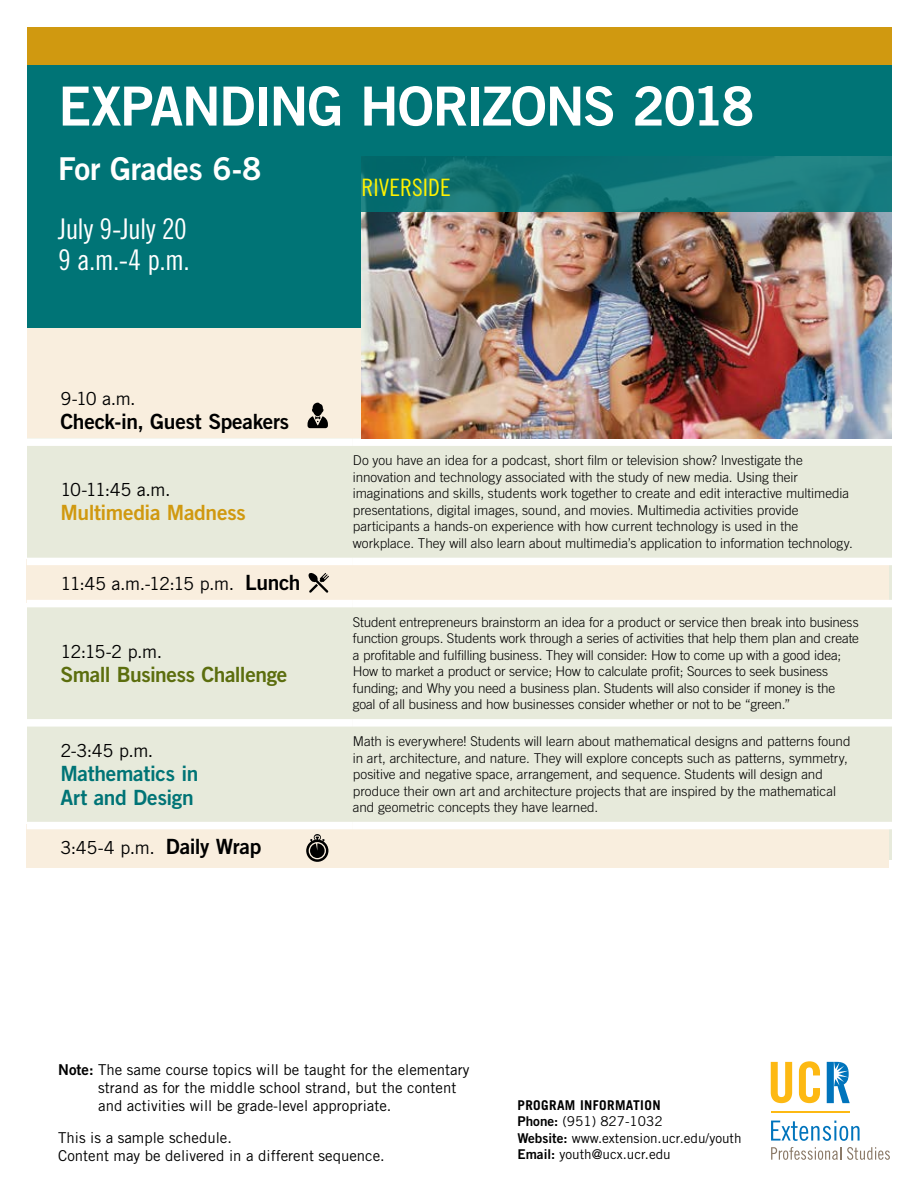
<style>
.page{position:relative;width:918px;height:1188px;background:#fff}
.page>*{position:absolute;margin:0;border:0;box-sizing:border-box;transform-origin:0 0}
.t1{font:54px "Trade Gothic LT Std Bd 2";letter-spacing:-.03em;color:#fff}
.t2{font:31.5px "Trade Gothic LT Std Bd 2";letter-spacing:-.01em;color:#fff}
.t3{font:28.5px/31.5px "Trade Gothic LT Std Cn 18";letter-spacing:-.015em;color:#fff}
.t4{font:24px "Trade Gothic LT Std Cn 18";color:#fff200}
.t5{font:21px/24px "Trade Gothic LT Std Bd 2";letter-spacing:-.015em;color:#007476}
.t6{font:21px "Trade Gothic LT Std Bd 2";letter-spacing:-.01em;color:#000}
.t7{font:21px "Trade Gothic LT Std Bd 2";letter-spacing:-.02em;color:#5c6e0e}
.t8{font:21px "Trade Gothic LT Std Bd 2";letter-spacing:-.02em;color:#d09910}
.t9{font:18px "Trade Gothic LT Std";letter-spacing:-.06em;color:#000}
.t10{font:15px/18px "Trade Gothic LT Std";color:#000}
.t11{font:300 13.5px/16.5px "Trade Gothic LT Std";letter-spacing:-.005em;color:#000}
.t12{font:13.5px/16.5px "Trade Gothic LT Std";color:#000}
.s1{font-family:"Trade Gothic LT Std Bd 2";font-size:21px}
.s2{font-family:"Trade Gothic LT Std Bd 2"}
.s3{font-weight:700}
</style>
<div class="page">
<div style="left:27px;top:295px;width:864px;height:564px;background:#e7eadb"></div>
<div style="left:27px;top:315px;width:864px;height:123px;background:#f9eede"></div>
<div style="left:27px;top:560px;width:862px;height:43px;background:#f9eede"></div>
<div style="left:27px;top:825px;width:862px;height:43px;background:#f9eede"></div>
<svg style="left:308px;top:573px;width:21px;height:20px"></svg>
<svg style="left:308px;top:403px;width:20px;height:25px"></svg>
<div style="left:27px;top:438px;width:326px;height:8px;background:#fff"></div>
<div style="left:353px;top:438px;width:540px;height:8px;background:#fff"></div>
<div style="left:27px;top:558px;width:326px;height:7px;background:#fff"></div>
<div style="left:353px;top:558px;width:540px;height:7px;background:#fff"></div>
<div style="left:27px;top:600px;width:326px;height:7px;background:#fff"></div>
<div style="left:353px;top:600px;width:540px;height:7px;background:#fff"></div>
<div style="left:27px;top:719px;width:326px;height:8px;background:#fff"></div>
<div style="left:353px;top:719px;width:540px;height:8px;background:#fff"></div>
<div style="left:27px;top:822px;width:326px;height:7px;background:#fff"></div>
<div style="left:353px;top:822px;width:540px;height:7px;background:#fff"></div>
<div style="left:27px;top:54px;width:864px;height:274px;background:#007476"></div>
<div style="left:27px;top:27px;width:864px;height:37px;background:#d09910"></div>
<img style="left:362px;top:212px;width:529px;height:226px">
<svg style="left:361px;top:156px;width:530px;height:56px"></svg>
<svg style="left:306px;top:834px;width:22px;height:28px"></svg>
<svg style="left:771px;top:1121px;width:89px;height:20px"></svg>
<svg style="left:771px;top:1147px;width:70px;height:13px"></svg>
<svg style="left:847px;top:1147px;width:43px;height:13px"></svg>
<hr style="left:771px;top:1111px;width:79px;height:1px;background:#fdb913">
<svg style="left:771px;top:1062px;width:21px;height:41px"></svg>
<svg style="left:799px;top:1061px;width:21px;height:42px"></svg>
<svg style="left:827px;top:1062px;width:23px;height:41px"></svg>
<h1 class="t1" style="left:58px;top:73px;width:698px">EXPANDING HORIZONS 2018</h1>
<h2 class="t2" style="left:58px;top:150px;width:205px">For Grades 6-8</h2>
<h3 class="t3" style="left:58px;top:213px;width:133px">July 9-July 20<br>9 a.m.-4 p.m.</h3>
<h3 class="t4" style="left:362px;top:173px;width:91px">RIVERSIDE</h3>
<h3 class="t9" style="left:60px;top:387px;width:77px">9-10 a.m.</h3>
<h3 class="t6" style="left:60px;top:408px;width:230px">Check-in, Guest Speakers</h3>
<h3 class="t9" style="left:60px;top:479px;width:112px">10-11:45 a.m.</h3>
<h3 class="t8" style="left:60px;top:500px;width:187px">Multimedia Madness</h3>
<h3 class="t9" style="left:60px;top:573px;width:242px">11:45 a.m.-12:15 p.m. <span class="s1">Lunch</span></h3>
<h3 class="t9" style="left:60px;top:640px;width:103px">12:15-2 p.m.</h3>
<h3 class="t7" style="left:60px;top:661px;width:228px">Small Business Challenge</h3>
<h3 class="t9" style="left:60px;top:739px;width:94px">2-3:45 p.m.</h3>
<h3 class="t5" style="left:60px;top:761px;width:139px">Mathematics in<br>Art and Design</h3>
<h3 class="t9" style="left:60px;top:837px;width:202px">3:45-4 p.m. <span class="s1">Daily Wrap</span></h3>
<p class="t11" style="left:353px;top:452px;width:501px">Do you have an idea for a podcast, short film or television show? Investigate the innovation and technology associated with the study of new media. Using their imaginations and skills, students work together to create and edit interactive multimedia presentations, digital images, sound, and movies. Multimedia activities provide participants a hands-on experience with how current technology is used in the workplace. They will also learn about multimedia’s application to information technology.</p>
<p class="t11" style="left:353px;top:614px;width:508px">Student entrepreneurs brainstorm an idea for a product or service then break into business function groups. Students work through a series of activities that help them plan and create a profitable and fulfilling business. They will consider: How to come up with a good idea; How to market a product or service; How to calculate profit; Sources to seek business funding; and Why you need a business plan. Students will also consider if money is the goal of all business and how businesses consider whether or not to be “green.”</p>
<p class="t11" style="left:353px;top:733px;width:499px">Math is everywhere! Students will learn about mathematical designs and patterns found in art, architecture, and nature. They will explore concepts such as patterns, symmetry, positive and negative space, arrangement, and sequence. Students will design and produce their own art and architecture projects that are inspired by the mathematical and geometric concepts they have learned.</p>
<p class="t10" style="left:98px;top:1061px;width:373px;text-indent:-40px"><span class="s2">Note:</span> The same course topics will be taught for the elementary strand as for the middle school strand, but the content and activities will be grade-level appropriate.</p>
<p class="t10" style="left:58px;top:1128px;width:328px">This is a sample schedule.<br>Content may be delivered in a different sequence.</p>
<p class="t12" style="left:518px;top:1096px;width:226px"><span class="s3">PROGRAM INFORMATION<br></span><span class="s2">Phone:</span> (951) 827-1032<br><span class="s2">Website:</span> www.extension.ucr.edu/youth<br><span class="s2">Email:</span> youth@ucx.ucr.edu</p>
</div>
